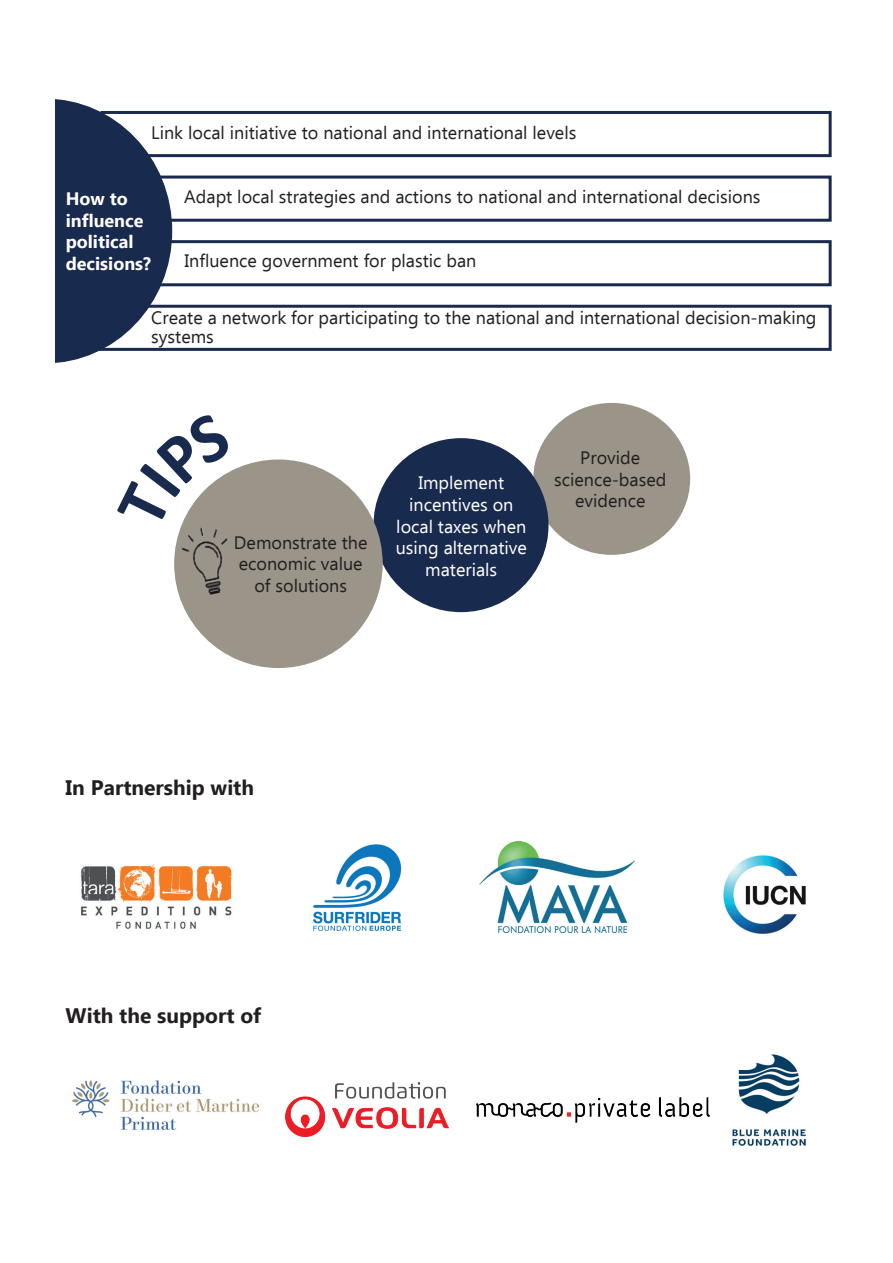
<style>
.page{position:relative;width:893px;height:1263px;background:#fff}
.page>*{position:absolute;margin:0;border:0;box-sizing:border-box;transform-origin:0 0}
.t1{font:700 21px "Ebrima";color:#231f20}
.t2{font:18px/21.6px "Ebrima";color:#231f20;text-align:center}
.t3{font:18px/21.6px "Ebrima";color:#fff;text-align:center}
.t4{font:700 18px/21.6px "Ebrima";color:#fff}
</style>
<div class="page">
<div style="left:101px;top:111px;width:731px;height:46px;border:3px solid #192a4f"></div>
<div style="left:99px;top:176px;width:733px;height:46px;border:3px solid #192a4f"></div>
<div style="left:99px;top:240px;width:733px;height:46px;border:3px solid #192a4f"></div>
<div style="left:70px;top:305px;width:762px;height:46px;border:3px solid #192a4f"></div>
<svg style="left:55px;top:99px;width:117px;height:264px;fill:#192a4f"></svg>
<div style="left:533px;top:403px;width:157px;height:152px;background:#9b9489;border-radius:50%"></div>
<div style="left:373px;top:438px;width:175px;height:174px;background:#192a4f;border-radius:50%"></div>
<div style="left:174px;top:459px;width:209px;height:209px;background:#9b9489;border-radius:50%"></div>
<img style="left:177px;top:531px;width:51px;height:68px">
<img style="left:81px;top:864px;width:151px;height:65px">
<img style="left:313px;top:844px;width:89px;height:87px">
<img style="left:480px;top:841px;width:154px;height:91px">
<img style="left:723px;top:855px;width:83px;height:79px">
<img style="left:72px;top:1080px;width:188px;height:51px">
<img style="left:476px;top:1097px;width:234px;height:25px">
<img style="left:732px;top:1054px;width:73px;height:91px">
<img style="left:286px;top:1082px;width:163px;height:54px">
<svg style="left:179px;top:470px;width:54px;height:61px"></svg>
<p class="t2" style="left:151px;top:121px;width:427px">Link local initiative to national and international levels</p>
<p class="t2" style="left:184px;top:186px;width:578px">Adapt local strategies and actions to national and international decisions</p>
<p class="t4" style="left:66px;top:187px;width:87px">How to influence political decisions?</p>
<p class="t2" style="left:184px;top:249px;width:293px">Influence government for plastic ban</p>
<p class="t2" style="left:151px;top:307px;width:667px;line-height:19.5px;text-align:left">Create a network for participating to the national and international decision-making systems</p>
<p class="t2" style="left:234px;top:531px;width:135px">Demonstrate the economic value of solutions</p>
<p class="t3" style="left:396px;top:472px;width:133px">Implement incentives on local taxes when using alternative materials</p>
<p class="t2" style="left:554px;top:447px;width:114px">Provide science-based evidence</p>
<p class="t1" style="left:66px;top:772px;width:190px">In Partnership with</p>
<p class="t1" style="left:66px;top:1000px;width:197px">With the support of</p>
</div>
